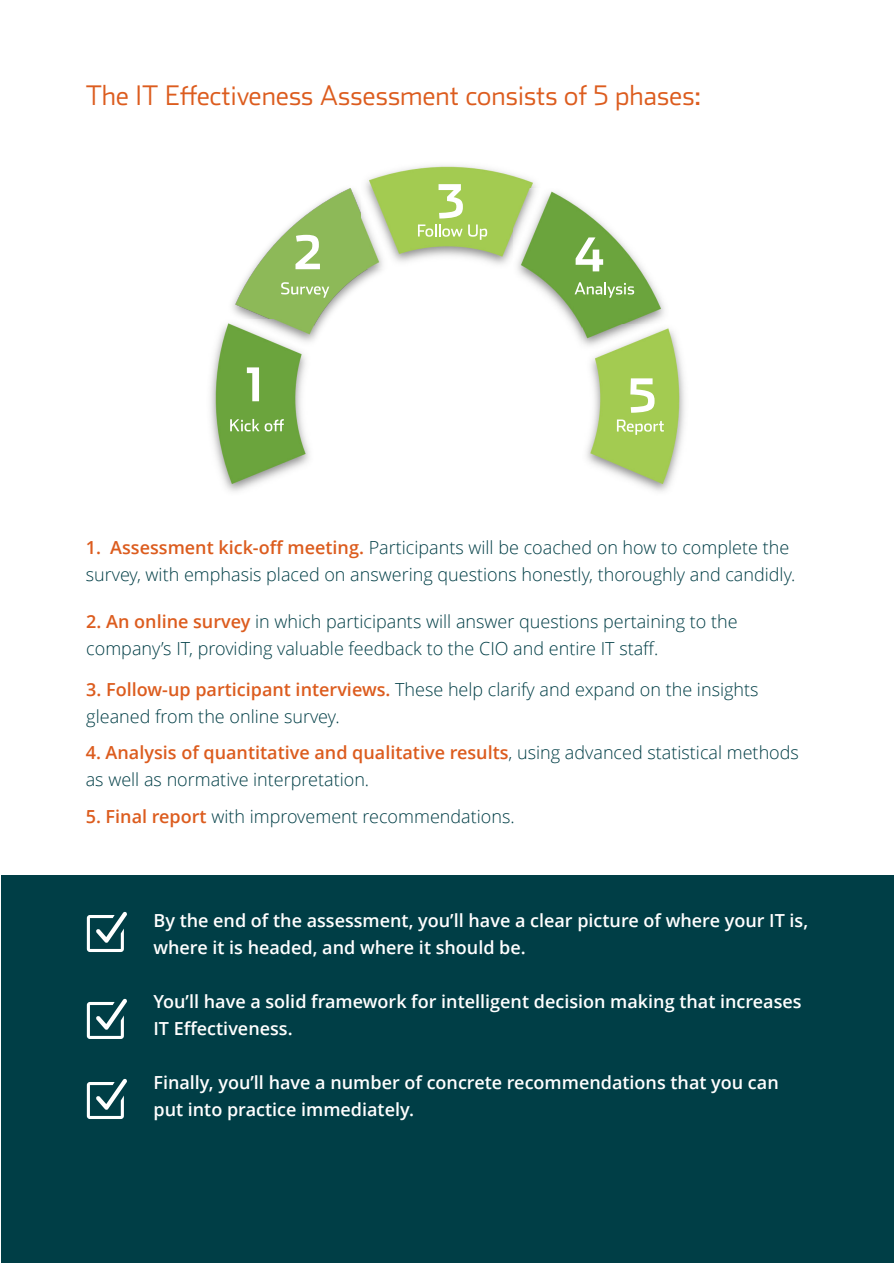
<style>
.page{position:relative;width:894px;height:1263px;background:#fff}
.page>*{position:absolute;margin:0;border:0;box-sizing:border-box;transform-origin:0 0}
.t1{font:300 27px "Stainless";color:#dc5c1e}
.t2{font:300 18px/27px "Open Sans";color:#003e46}
.t3{font:600 18px/27px "Open Sans";color:#fff}
.s1{font-weight:600;color:#dc5c1e}
</style>
<div class="page">
<div style="left:1px;top:876px;width:892px;height:387px;background:#003e46"></div>
<img style="left:232px;top:188px;width:150px;height:152px">
<img style="left:362px;top:165px;width:174px;height:103px">
<img style="left:513px;top:188px;width:152px;height:155px">
<img style="left:582px;top:324px;width:103px;height:168px">
<img style="left:210px;top:320px;width:103px;height:172px">
<svg style="left:247px;top:367px;width:12px;height:34px"></svg>
<svg style="left:230px;top:419px;width:54px;height:12px"></svg>
<svg style="left:295px;top:235px;width:25px;height:34px"></svg>
<svg style="left:281px;top:282px;width:48px;height:16px"></svg>
<svg style="left:418px;top:184px;width:69px;height:56px;background:#b3d470"></svg>
<svg style="left:575px;top:237px;width:28px;height:34px"></svg>
<svg style="left:574px;top:282px;width:60px;height:16px"></svg>
<svg style="left:630px;top:378px;width:24px;height:35px"></svg>
<svg style="left:617px;top:419px;width:47px;height:16px"></svg>
<svg style="left:87px;top:912px;width:40px;height:40px"></svg>
<svg style="left:87px;top:999px;width:40px;height:40px"></svg>
<svg style="left:87px;top:1079px;width:40px;height:40px"></svg>
<h1 class="t1" style="left:86px;top:83px;width:617px">The IT Effectiveness Assessment consists of 5 phases:</h1>
<p class="t2" style="left:86px;top:536px;width:711px"><span class="s1">1. Assessment kick-off meeting.</span> Participants will be coached on how to complete the survey, with emphasis placed on answering questions honestly, thoroughly and candidly.</p>
<p class="t2" style="left:86px;top:609px;width:652px"><span class="s1">2. An online survey</span> in which participants will answer questions pertaining to the company’s IT, providing valuable feedback to the CIO and entire IT staff.</p>
<p class="t2" style="left:86px;top:677px;width:673px"><span class="s1">3. Follow-up participant interviews.</span> These help clarify and expand on the insights gleaned from the online survey.</p>
<p class="t2" style="left:86px;top:741px;width:714px"><span class="s1">4. Analysis of quantitative and qualitative results</span>, using advanced statistical methods as well as normative interpretation.</p>
<p class="t2" style="left:86px;top:805px;width:430px"><span class="s1">5. Final report</span> with improvement recommendations.</p>
<p class="t3" style="left:153px;top:908px;width:656px">By the end of the assessment, you’ll have a clear picture of where your IT is, where it is headed, and where it should be.</p>
<p class="t3" style="left:153px;top:989px;width:649px">You’ll have a solid framework for intelligent decision making that increases<br>IT Effectiveness.</p>
<p class="t3" style="left:153px;top:1070px;width:626px">Finally, you’ll have a number of concrete recommendations that you can put into practice immediately.</p>
</div>
